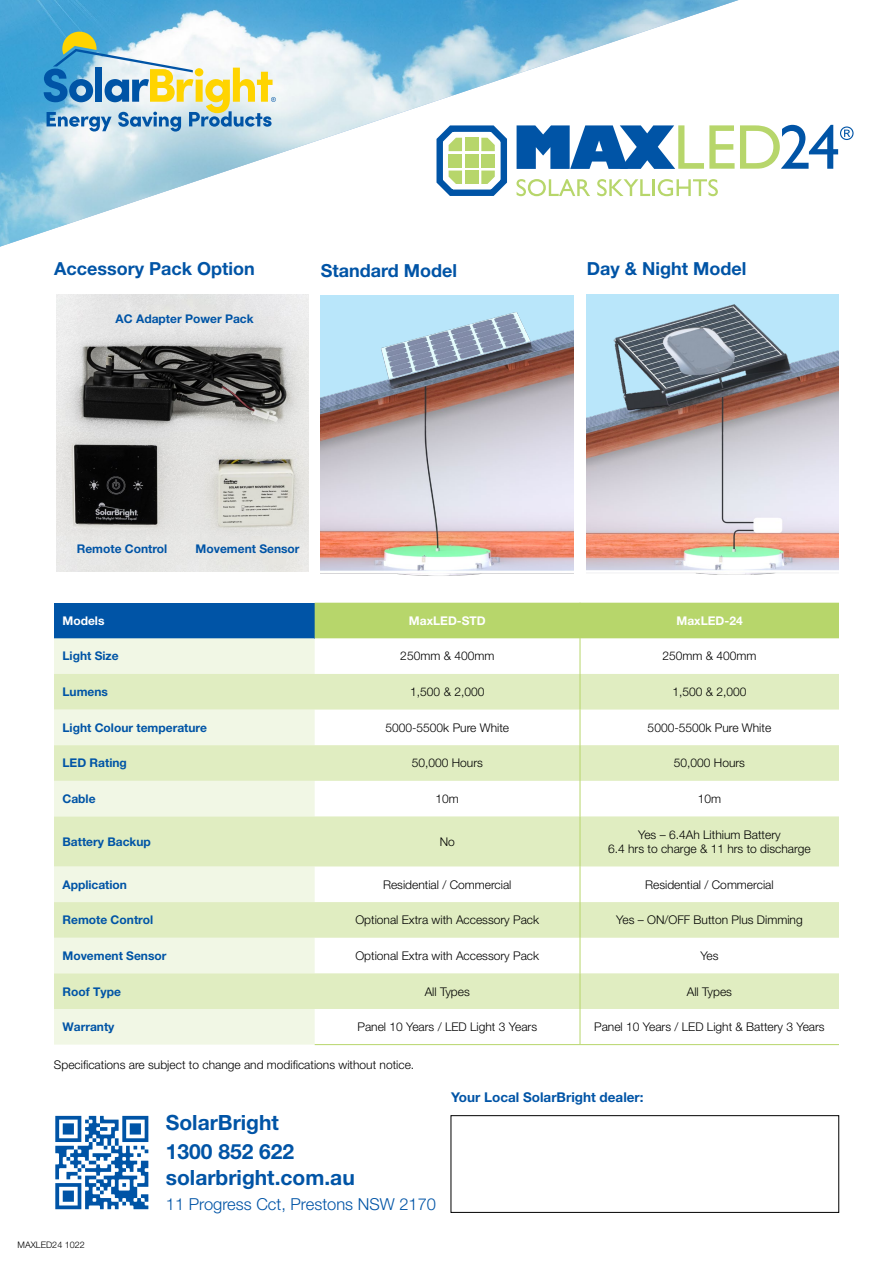
<style>
.page{position:relative;width:893px;height:1263px;background:#fff}
.page>*{position:absolute;margin:0;border:0;box-sizing:border-box;transform-origin:0 0}
.t1{font:700 21px/26.7px "Helvetica Neue LT Pro";color:#0054a6}
.t2{font:700 21px "Helvetica Neue LT Std";color:#0054a6}
.t3{font:700 18px "Helvetica Neue LT Std";color:#0054a6}
.t4{font:300 16.5px "Helvetica Neue LT Pro";color:#0054a6}
.t5{font:700 13.5px "Helvetica Neue LT Std";color:#0054a6}
.t6{font:300 12px/14.4px "Helvetica Neue LT Pro";color:#000;text-align:center}
.t7{font:700 12px "Helvetica Neue LT Pro";color:#0054a6}
.t8{font:700 12px "Helvetica Neue LT Std";color:#0054a6}
.t9{font:700 12px "Helvetica Neue LT Pro";color:#fff}
.t10{font:300 9px "Helvetica Neue LT Pro";color:#000}
</style>
<div class="page">
<img style="left:321px;top:295px;width:253px;height:281px">
<img style="left:587px;top:294px;width:252px;height:281px">
<img style="left:56px;top:294px;width:253px;height:278px">
<div style="left:54px;top:603px;width:261px;height:35px;background:#0054a6"></div>
<div style="left:315px;top:603px;width:524px;height:35px;background:#b7d66b"></div>
<div style="left:54px;top:638px;width:261px;height:406px;background:#f1f7e5"></div>
<svg style="left:54px;top:674px;width:785px;height:335px;fill:#e0edc1"></svg>
<hr style="left:580px;top:603px;width:1px;height:35px;background:#b7d66b">
<hr style="left:580px;top:638px;width:1px;height:36px;background:#b7d66b">
<hr style="left:580px;top:674px;width:1px;height:35px;background:#b7d66b">
<hr style="left:580px;top:709px;width:1px;height:36px;background:#b7d66b">
<hr style="left:580px;top:745px;width:1px;height:36px;background:#b7d66b">
<hr style="left:580px;top:781px;width:1px;height:35px;background:#b7d66b">
<hr style="left:580px;top:816px;width:1px;height:50px;background:#b7d66b">
<hr style="left:580px;top:866px;width:1px;height:36px;background:#b7d66b">
<hr style="left:580px;top:902px;width:1px;height:36px;background:#b7d66b">
<hr style="left:580px;top:938px;width:1px;height:35px;background:#b7d66b">
<hr style="left:580px;top:973px;width:1px;height:36px;background:#b7d66b">
<hr style="left:580px;top:1009px;width:1px;height:35px;background:#b7d66b">
<hr style="left:315px;top:1044px;width:265px;height:1px;background:#b7d66b">
<hr style="left:580px;top:1044px;width:259px;height:1px;background:#b7d66b">
<div style="left:451px;top:1115px;width:388px;height:97px;border:1px solid #000"></div>
<img style="left:55px;top:1115px;width:94px;height:95px">
<svg style="left:740px;top:125px;width:113px;height:44px"></svg>
<img style="left:0;top:0;width:739px;height:247px">
<svg style="left:44px;top:32px;width:232px;height:100px"></svg>
<h2 class="t3" style="left:54px;top:258px;width:202px">Accessory Pack Option</h2>
<h2 class="t3" style="left:321px;top:259px;width:138px">Standard Model</h2>
<h2 class="t3" style="left:587px;top:258px;width:161px">Day &amp; Night Model</h2>
<p class="t8" style="left:116px;top:312px;width:140px">AC Adapter Power Pack</p>
<p class="t8" style="left:77px;top:541px;width:92px">Remote Control</p>
<p class="t8" style="left:196px;top:541px;width:106px">Movement Sensor</p>
<p class="t9" style="left:63px;top:613px;width:43px">Models</p>
<p class="t9" style="left:409px;top:613px;width:78px">MaxLED-STD</p>
<p class="t9" style="left:676px;top:613px;width:68px">MaxLED-24</p>
<p class="t7" style="left:63px;top:649px;width:58px">Light Size</p>
<p class="t6" style="left:400px;top:649px;width:96px">250mm &amp; 400mm</p>
<p class="t6" style="left:662px;top:649px;width:96px">250mm &amp; 400mm</p>
<p class="t7" style="left:62px;top:684px;width:47px">Lumens</p>
<p class="t6" style="left:410px;top:684px;width:76px">1,500 &amp; 2,000</p>
<p class="t6" style="left:672px;top:684px;width:76px">1,500 &amp; 2,000</p>
<p class="t7" style="left:62px;top:720px;width:146px">Light Colour temperature</p>
<p class="t6" style="left:385px;top:720px;width:125px">5000-5500k Pure White</p>
<p class="t6" style="left:648px;top:720px;width:125px">5000-5500k Pure White</p>
<p class="t7" style="left:62px;top:756px;width:66px">LED Rating</p>
<p class="t6" style="left:412px;top:756px;width:73px">50,000 Hours</p>
<p class="t6" style="left:674px;top:756px;width:73px">50,000 Hours</p>
<p class="t7" style="left:62px;top:791px;width:35px">Cable</p>
<p class="t6" style="left:436px;top:791px;width:25px">10m</p>
<p class="t6" style="left:698px;top:791px;width:25px">10m</p>
<p class="t7" style="left:62px;top:834px;width:90px">Battery Backup</p>
<p class="t6" style="left:440px;top:834px;width:17px">No</p>
<p class="t6" style="left:608px;top:827px;width:204px">Yes – 6.4Ah Lithium Battery<br>6.4 hrs to charge &amp; 11 hrs to discharge</p>
<p class="t7" style="left:62px;top:877px;width:66px">Application</p>
<p class="t6" style="left:383px;top:877px;width:130px">Residential / Commercial</p>
<p class="t6" style="left:645px;top:877px;width:130px">Residential / Commercial</p>
<p class="t7" style="left:62px;top:912px;width:92px">Remote Control</p>
<p class="t6" style="left:355px;top:912px;width:185px">Optional Extra with Accessory Pack</p>
<p class="t6" style="left:616px;top:912px;width:188px">Yes – ON/OFF Button Plus Dimming</p>
<p class="t7" style="left:62px;top:948px;width:106px">Movement Sensor</p>
<p class="t6" style="left:355px;top:948px;width:185px">Optional Extra with Accessory Pack</p>
<p class="t6" style="left:700px;top:948px;width:20px">Yes</p>
<p class="t7" style="left:62px;top:984px;width:60px">Roof Type</p>
<p class="t6" style="left:425px;top:984px;width:47px">All Types</p>
<p class="t6" style="left:687px;top:984px;width:47px">All Types</p>
<p class="t7" style="left:62px;top:1019px;width:54px">Warranty</p>
<p class="t6" style="left:357px;top:1019px;width:181px">Panel 10 Years / LED Light 3 Years</p>
<p class="t6" style="left:594px;top:1019px;width:232px">Panel 10 Years / LED Light &amp; Battery 3 Years</p>
<p class="t6" style="left:54px;top:1057px;width:362px">Specifications are subject to change and modifications without notice.</p>
<p class="t10" style="left:18px;top:1239px;width:69px">MAXLED24 1022</p>
<h1 class="t2" style="left:166px;top:1110px;width:115px">SolarBright</h1>
<h1 class="t1" style="left:166px;top:1137px;width:190px">1300 852 622 solarbright.com.au</h1>
<h3 class="t4" style="left:166px;top:1194px;width:272px">11 Progress Cct, Prestons NSW 2170</h3>
<p class="t5" style="left:451px;top:1089px;width:194px">Your Local SolarBright dealer:</p>
</div>
